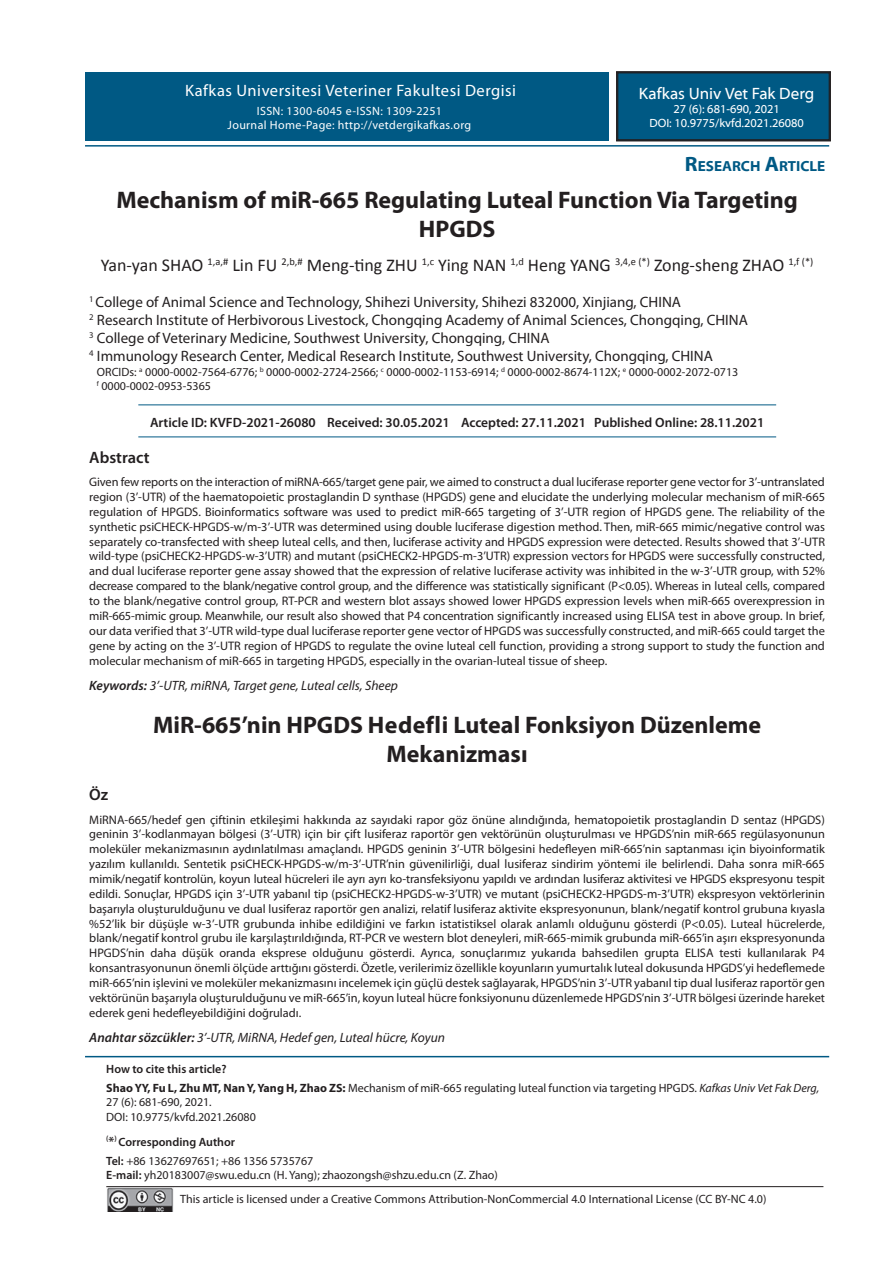
<style>
.page{position:relative;width:893px;height:1263px;background:#fff}
.page>*{position:absolute;margin:0;border:0;box-sizing:border-box;transform-origin:0 0}
.ORIJINAL_BASLIK{font:700 24px/28.8px "Myriad Pro";color:#231f20;text-align:center}
.t1{font:18px "Calibri";color:#231f20}
.t2{font:16.5px "Myriad Pro";letter-spacing:.03em;color:#fff}
.t3{font:16.5px "Myriad Web Pro";color:#fff}
.t4{font:600 16.5px "Myriad Pro";color:#231f20}
.t5{font:15px "Myriad Pro";color:#231f20}
.t6{font:700 14.7px "Myriad Web Pro";color:#005984}
.t7{font:italic 13.5px "Myriad Pro";color:#231f20}
.t8{font:600 13.5px "Myriad Pro";color:#231f20}
.SUMMARY_PARAGRAF{font:12.3px/14.9px "Myriad Pro";color:#231f20;text-align:justify}
.Bağlantı{font:12px/14.4px "Myriad Pro";color:#231f20}
.t9{font:12px "Myriad Pro";letter-spacing:.03em;color:#fff}
.t10{font:12px "Myriad Web Pro";color:#fff}
.t11{font:600 12px "Myriad Pro";color:#231f20}
.s1{font-size:21px}
.s2{font-weight:600}
.s3{font-weight:700}
.s4{font-style:italic}
.s5{font-size:13.5px}
</style>
<div class="page">
<hr style="left:85px;top:1056px;width:744px;height:1px;background:#005984">
<hr style="left:85px;top:145px;width:744px;height:2px;background:#005984">
<hr style="left:138px;top:405px;width:638px;height:1px;background:#005984">
<hr style="left:138px;top:437px;width:638px;height:1px;background:#005984">
<div style="left:616px;top:71px;width:215px;height:70px;background:#005984"></div>
<div style="left:617px;top:72px;width:213px;height:69px;border:1px solid #231f20"></div>
<div style="left:618px;top:73px;width:211px;height:67px;border:1px solid #231f20"></div>
<div style="left:86px;top:72px;width:523px;height:68px;background:#005984"></div>
<img style="left:107px;top:1188px;width:67px;height:23px">
<hr style="left:106px;top:1186px;width:717px;height:1px;background:#231f20">
<p class="t2" style="left:185px;top:80px;width:332px">Kafkas Universitesi Veteriner Fakultesi Dergisi</p>
<p class="t9" style="left:257px;top:103px;width:187px">ISSN: 1300-6045 e-ISSN: 1309-2251</p>
<p class="t9" style="left:228px;top:117px;width:245px">Journal Home-Page: http://vetdergikafkas.org</p>
<p class="t3" style="left:639px;top:84px;width:177px">Kafkas Univ Vet Fak Derg</p>
<p class="t10" style="left:673px;top:102px;width:108px">27 (6): 681-690, 2021</p>
<p class="t10" style="left:649px;top:117px;width:156px">DOI: 10.9775/kvfd.2021.26080</p>
<p class="t6" style="left:685px;top:158px;width:142px"><span class="s1">R</span>ESEARCH <span class="s1">A</span>RTICLE</p>
<p class="ORIJINAL_BASLIK" style="left:116px;top:186px;width:683px">Mechanism of miR-665 Regulating Luteal Function Via Targeting<br>HPGDS</p>
<p class="t1" style="left:101px;top:254px;width:714px">Yan-yan SHAO <sup>1,a,#</sup> Lin FU <sup>2,b,#</sup> Meng-ting ZHU <sup>1,c</sup> Ying NAN <sup>1,d</sup> Heng YANG <sup>3,4,e</sup> <sup>(*)</sup> Zong-sheng ZHAO <sup>1,f</sup> <sup>(*)</sup></p>
<p class="t5" style="left:89px;top:293px;width:593px"><sup>1</sup> College of Animal Science and Technology, Shihezi University, Shihezi 832000, Xinjiang, CHINA</p>
<p class="t5" style="left:89px;top:311px;width:660px"><sup>2</sup> Research Institute of Herbivorous Livestock, Chongqing Academy of Animal Sciences, Chongqing, CHINA</p>
<p class="t5" style="left:89px;top:329px;width:462px"><sup>3</sup> College of Veterinary Medicine, Southwest University, Chongqing, CHINA</p>
<p class="t5" style="left:89px;top:347px;width:625px"><sup>4</sup> Immunology Research Center, Medical Research Institute, Southwest University, Chongqing, CHINA</p>
<p class="Bağlantı" style="left:97px;top:364px;width:643px">ORCIDs: <sup>a</sup> 0000-0002-7564-6776; <sup>b</sup> 0000-0002-2724-2566; <sup>c</sup> 0000-0002-1153-6914; <sup>d</sup> 0000-0002-8674-112X; <sup>e</sup> 0000-0002-2072-0713</p>
<p class="Bağlantı" style="left:97px;top:379px;width:116px"><sup>f</sup> 0000-0002-0953-5365</p>
<p class="t8" style="left:150px;top:414px;width:616px">Article ID: KVFD-2021-26080 Received: 30.05.2021 Accepted: 27.11.2021 Published Online: 28.11.2021</p>
<p class="t4" style="left:89px;top:447px;width:62px">Abstract</p>
<p class="SUMMARY_PARAGRAF" style="left:89px;top:474px;width:737px">Given few reports on the interaction of miRNA-665/target gene pair, we aimed to construct a dual luciferase reporter gene vector for 3’-untranslated region (3’-UTR) of the haematopoietic prostaglandin D synthase (HPGDS) gene and elucidate the underlying molecular mechanism of miR-665 regulation of HPGDS. Bioinformatics software was used to predict miR-665 targeting of 3’-UTR region of HPGDS gene. The reliability of the synthetic psiCHECK-HPGDS-w/m-3’-UTR was determined using double luciferase digestion method. Then, miR-665 mimic/negative control was separately co-transfected with sheep luteal cells, and then, luciferase activity and HPGDS expression were detected. Results showed that 3’-UTR wild-type (psiCHECK2-HPGDS-w-3’UTR) and mutant (psiCHECK2-HPGDS-m-3’UTR) expression vectors for HPGDS were successfully constructed, and dual luciferase reporter gene assay showed that the expression of relative luciferase activity was inhibited in the w-3’-UTR group, with 52% decrease compared to the blank/negative control group, and the difference was statistically significant (P&lt;0.05). Whereas in luteal cells, compared to the blank/negative control group, RT-PCR and western blot assays showed lower HPGDS expression levels when miR-665 overexpression in miR-665-mimic group. Meanwhile, our result also showed that P4 concentration significantly increased using ELISA test in above group. In brief, our data verified that 3’-UTR wild-type dual luciferase reporter gene vector of HPGDS was successfully constructed, and miR-665 could target the gene by acting on the 3’-UTR region of HPGDS to regulate the ovine luteal cell function, providing a strong support to study the function and molecular mechanism of miR-665 in targeting HPGDS, especially in the ovarian-luteal tissue of sheep.</p>
<p class="t7" style="left:89px;top:677px;width:310px"><span class="s2">Keywords:</span> 3’-UTR, miRNA, Target gene, Luteal cells, Sheep</p>
<p class="ORIJINAL_BASLIK" style="left:153px;top:711px;width:610px">MiR-665’nin HPGDS Hedefli Luteal Fonksiyon Düzenleme<br>Mekanizması</p>
<p class="t4" style="left:89px;top:784px;width:20px">Öz</p>
<p class="SUMMARY_PARAGRAF" style="left:89px;top:812px;width:737px">MiRNA-665/hedef gen çiftinin etkileşimi hakkında az sayıdaki rapor göz önüne alındığında, hematopoietik prostaglandin D sentaz (HPGDS) geninin 3’-kodlanmayan bölgesi (3’-UTR) için bir çift lusiferaz raportör gen vektörünün oluşturulması ve HPGDS’nin miR-665 regülasyonunun moleküler mekanizmasının aydınlatılması amaçlandı. HPGDS geninin 3’-UTR bölgesini hedefleyen miR-665’nin saptanması için biyoinformatik yazılım kullanıldı. Sentetik psiCHECK-HPGDS-w/m-3’-UTR’nin güvenilirliği, dual lusiferaz sindirim yöntemi ile belirlendi. Daha sonra miR-665 mimik/negatif kontrolün, koyun luteal hücreleri ile ayrı ayrı ko-transfeksiyonu yapıldı ve ardından lusiferaz aktivitesi ve HPGDS ekspresyonu tespit edildi. Sonuçlar, HPGDS için 3’-UTR yabanıl tip (psiCHECK2-HPGDS-w-3’UTR) ve mutant (psiCHECK2-HPGDS-m-3’UTR) ekspresyon vektörlerinin başarıyla oluşturulduğunu ve dual lusiferaz raportör gen analizi, relatif lusiferaz aktivite ekspresyonunun, blank/negatif kontrol grubuna kıyasla %52’lik bir düşüşle w-3’-UTR grubunda inhibe edildiğini ve farkın istatistiksel olarak anlamlı olduğunu gösterdi (P&lt;0.05). Luteal hücrelerde, blank/negatif kontrol grubu ile karşılaştırıldığında, RT-PCR ve western blot deneyleri, miR-665-mimik grubunda miR-665’in aşırı ekspresyonunda HPGDS’nin daha düşük oranda eksprese olduğunu gösterdi. Ayrıca, sonuçlarımız yukarıda bahsedilen grupta ELISA testi kullanılarak P4 konsantrasyonunun önemli ölçüde arttığını gösterdi. Özetle, verilerimiz özellikle koyunların yumurtalık luteal dokusunda HPGDS’yi hedeflemede miR-665’nin işlevini ve moleküler mekanizmasını incelemek için güçlü destek sağlayarak, HPGDS’nin 3’-UTR yabanıl tip dual lusiferaz raportör gen vektörünün başarıyla oluşturulduğunu ve miR-665’in, koyun luteal hücre fonksiyonunu düzenlemede HPGDS’nin 3’-UTR bölgesi üzerinde hareket ederek geni hedefleyebildiğini doğruladı.</p>
<p class="t7" style="left:89px;top:1029px;width:357px"><span class="s2">Anahtar sözcükler:</span> 3’-UTR, MiRNA, Hedef gen, Luteal hücre, Koyun</p>
<p class="t11" style="left:106px;top:1061px;width:122px">How to cite this article?</p>
<p class="Bağlantı" style="left:106px;top:1080px;width:714px"><span class="s3">Shao YY, Fu L, Zhu MT, Nan Y, Yang H, Zhao ZS:</span> Mechanism of miR-665 regulating luteal function via targeting HPGDS. <span class="s4">Kafkas Univ Vet Fak Derg,<br></span>27 (6): 681-690, 2021<span class="s4">.</span></p>
<p class="Bağlantı" style="left:106px;top:1109px;width:151px">DOI: 10.9775/kvfd.2021.26080</p>
<p class="t11" style="left:106px;top:1134px;width:130px"><sup>(</sup><span class="s5">*</span><sup>)</sup> Corresponding Author</p>
<p class="Bağlantı" style="left:106px;top:1153px;width:209px"><span class="s2">Tel:</span> +86 13627697651; +86 1356 5735767</p>
<p class="Bağlantı" style="left:106px;top:1167px;width:393px"><span class="s2">E-mail:</span> yh20183007@swu.edu.cn (H. Yang); zhaozongsh@shzu.edu.cn (Z. Zhao)</p>
<p class="Bağlantı" style="left:180px;top:1191px;width:588px">This article is licensed under a Creative Commons Attribution-NonCommercial 4.0 International License (CC BY-NC 4.0)</p>
</div>
